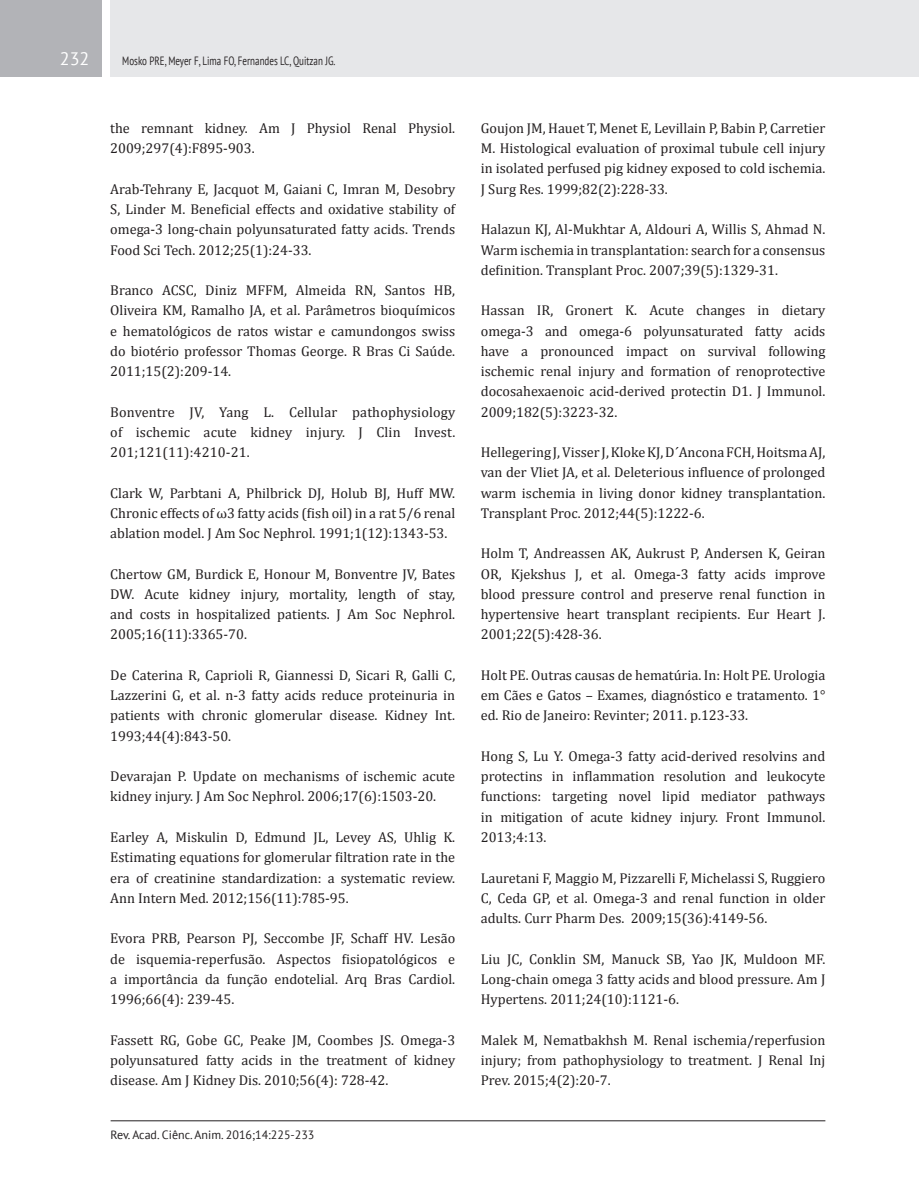
<style>
.page{position:relative;width:919px;height:1191px;background:#fff}
.page>*{position:absolute;margin:0;border:0;box-sizing:border-box;transform-origin:0 0}
.t1{font:18px "PT Sans";color:#fff}
.TEXTO{font:14.25px/20.2px "Cambria";color:#231f20;text-align:justify}
.t2{font:12px "PT Sans";color:#231f20;scale:.75 1}
.t3{font:12px "PT Sans";color:#231f20}
</style>
<div class="page">
<div style="left:111px;top:0;width:807px;height:77px;background:#e6e7e9"></div>
<div style="left:0;top:0;width:102px;height:77px;background:#b2b3b7"></div>
<hr style="left:111px;top:1120px;width:714px;height:1px;background:#231f20">
<p class="t1" style="left:60px;top:47px;width:31px">232</p>
<p class="t2" style="left:122px;top:53px;width:286px">Mosko PRE, Meyer F, Lima FO, Fernandes LC, Quitzan JG.</p>
<p class="TEXTO" style="left:110px;top:118px;width:346px">the remnant kidney. Am J Physiol Renal Physiol.<br>2009;297(4):F895-903.</p>
<p class="TEXTO" style="left:110px;top:179px;width:346px">Arab-Tehrany E, Jacquot M, Gaiani C, Imran M, Desobry S, Linder M. Beneficial effects and oxidative stability of omega-3 long-chain polyunsaturated fatty acids. Trends Food Sci Tech. 2012;25(1):24-33.</p>
<p class="TEXTO" style="left:110px;top:280px;width:346px">Branco ACSC, Diniz MFFM, Almeida RN, Santos HB, Oliveira KM, Ramalho JA, et al. Parâmetros bioquímicos e hematológicos de ratos wistar e camundongos swiss do biotério professor Thomas George. R Bras Ci Saúde.<br>2011;15(2):209-14.</p>
<p class="TEXTO" style="left:110px;top:401px;width:346px">Bonventre JV, Yang L. Cellular pathophysiology of ischemic acute kidney injury. J Clin Invest.<br>201;121(11):4210-21.</p>
<p class="TEXTO" style="left:110px;top:482px;width:346px">Clark W, Parbtani A, Philbrick DJ, Holub BJ, Huff MW.<br>Chronic effects of ω3 fatty acids (fish oil) in a rat 5/6 renal ablation model. J Am Soc Nephrol. 1991;1(12):1343-53.</p>
<p class="TEXTO" style="left:110px;top:563px;width:346px">Chertow GM, Burdick E, Honour M, Bonventre JV, Bates DW. Acute kidney injury, mortality, length of stay, and costs in hospitalized patients. J Am Soc Nephrol.<br>2005;16(11):3365-70.</p>
<p class="TEXTO" style="left:110px;top:665px;width:346px">De Caterina R, Caprioli R, Giannessi D, Sicari R, Galli C, Lazzerini G, et al. n-3 fatty acids reduce proteinuria in patients with chronic glomerular disease. Kidney Int.<br>1993;44(4):843-50.</p>
<p class="TEXTO" style="left:110px;top:766px;width:346px">Devarajan P. Update on mechanisms of ischemic acute kidney injury. J Am Soc Nephrol. 2006;17(6):1503-20.</p>
<p class="TEXTO" style="left:110px;top:827px;width:346px">Earley A, Miskulin D, Edmund JL, Levey AS, Uhlig K.<br>Estimating equations for glomerular filtration rate in the era of creatinine standardization: a systematic review.<br>Ann Intern Med. 2012;156(11):785-95.</p>
<p class="TEXTO" style="left:110px;top:928px;width:346px">Evora PRB, Pearson PJ, Seccombe JF, Schaff HV. Lesão de isquemia-reperfusão. Aspectos fisiopatológicos e a importância da função endotelial. Arq Bras Cardiol.<br>1996;66(4): 239-45.</p>
<p class="TEXTO" style="left:110px;top:1029px;width:346px">Fassett RG, Gobe GC, Peake JM, Coombes JS. Omega-3 polyunsatured fatty acids in the treatment of kidney disease. Am J Kidney Dis. 2010;56(4): 728-42.</p>
<p class="t3" style="left:111px;top:1126px;width:205px">Rev. Acad. Ciênc. Anim. 2016;14:225-233</p>
<p class="TEXTO" style="left:480px;top:118px;width:346px">Goujon JM, Hauet T, Menet E, Levillain P, Babin P, Carretier M. Histological evaluation of proximal tubule cell injury in isolated perfused pig kidney exposed to cold ischemia.<br>J Surg Res. 1999;82(2):228-33.</p>
<p class="TEXTO" style="left:480px;top:219px;width:346px">Halazun KJ, Al-Mukhtar A, Aldouri A, Willis S, Ahmad N.<br>Warm ischemia in transplantation: search for a consensus definition. Transplant Proc. 2007;39(5):1329-31.</p>
<p class="TEXTO" style="left:480px;top:300px;width:346px">Hassan IR, Gronert K. Acute changes in dietary omega-3 and omega-6 polyunsaturated fatty acids have a pronounced impact on survival following ischemic renal injury and formation of renoprotective docosahexaenoic acid-derived protectin D1. J Immunol.<br>2009;182(5):3223-32.</p>
<p class="TEXTO" style="left:480px;top:442px;width:346px">Hellegering J, Visser J, Kloke KJ, D´Ancona FCH, Hoitsma AJ, van der Vliet JA, et al. Deleterious influence of prolonged warm ischemia in living donor kidney transplantation.<br>Transplant Proc. 2012;44(5):1222-6.</p>
<p class="TEXTO" style="left:480px;top:543px;width:346px">Holm T, Andreassen AK, Aukrust P, Andersen K, Geiran OR, Kjekshus J, et al. Omega-3 fatty acids improve blood pressure control and preserve renal function in hypertensive heart transplant recipients. Eur Heart J.<br>2001;22(5):428-36.</p>
<p class="TEXTO" style="left:480px;top:665px;width:346px">Holt PE. Outras causas de hematúria. In: Holt PE. Urologia em Cães e Gatos – Exames, diagnóstico e tratamento. 1° ed. Rio de Janeiro: Revinter; 2011. p.123-33.</p>
<p class="TEXTO" style="left:480px;top:746px;width:346px">Hong S, Lu Y. Omega-3 fatty acid-derived resolvins and protectins in inflammation resolution and leukocyte functions: targeting novel lipid mediator pathways in mitigation of acute kidney injury. Front Immunol.<br>2013;4:13.</p>
<p class="TEXTO" style="left:480px;top:867px;width:346px">Lauretani F, Maggio M, Pizzarelli F, Michelassi S, Ruggiero C, Ceda GP, et al. Omega-3 and renal function in older adults. Curr Pharm Des. 2009;15(36):4149-56.</p>
<p class="TEXTO" style="left:480px;top:948px;width:346px">Liu JC, Conklin SM, Manuck SB, Yao JK, Muldoon MF.<br>Long-chain omega 3 fatty acids and blood pressure. Am J Hypertens. 2011;24(10):1121-6.</p>
<p class="TEXTO" style="left:480px;top:1029px;width:346px">Malek M, Nematbakhsh M. Renal ischemia/reperfusion injury; from pathophysiology to treatment. J Renal Inj Prev. 2015;4(2):20-7.</p>
</div>
